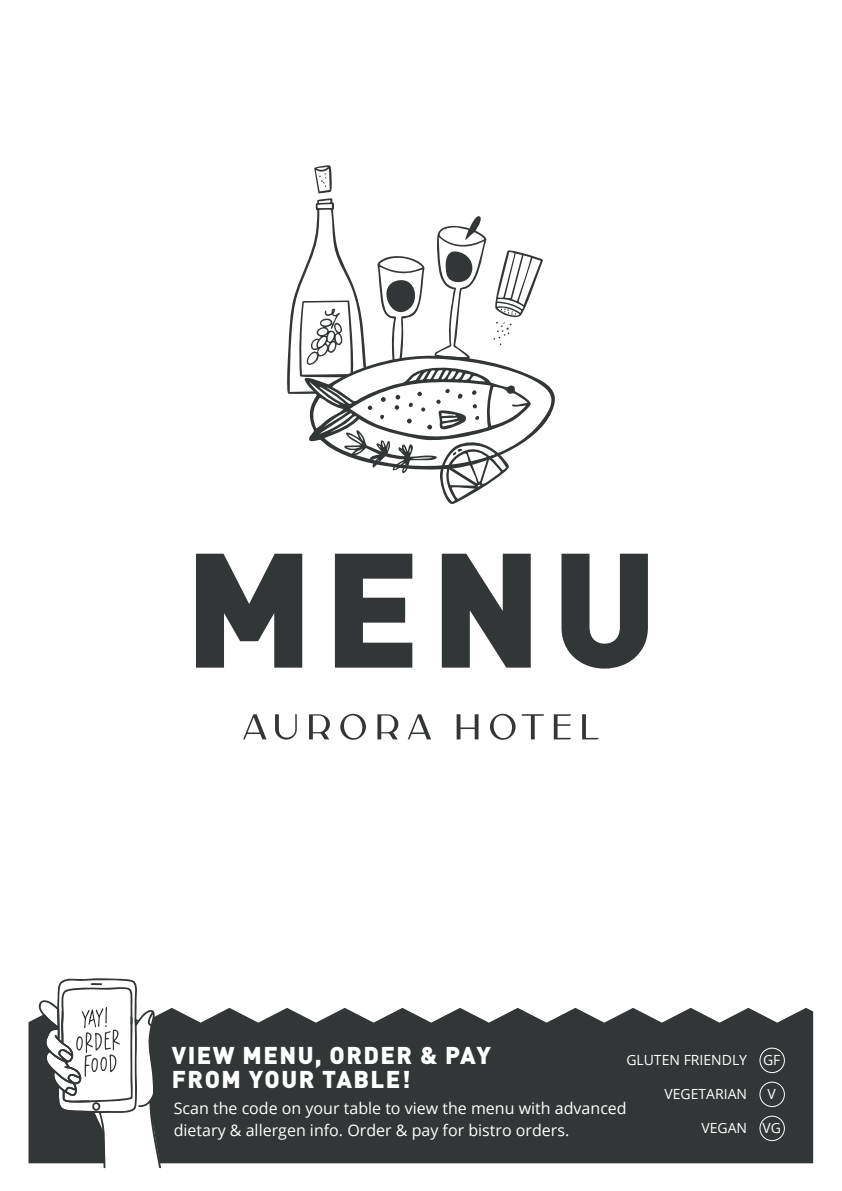
<style>
.page{position:relative;width:842px;height:1191px;background:#fff}
.page>*{position:absolute;margin:0;border:0;box-sizing:border-box;transform-origin:0 0}
.t1{font:900 160px "DIN Pro";color:#333636}
.t2{font:900 24px/24px "DIN Pro";letter-spacing:.06em;color:#fff}
.t3{font:16px/22px "Open Sans";color:#fff}
.t4{font:14px "Open Sans";color:#fff}
</style>
<div class="page">
<div style="left:29px;top:1007px;width:784px;height:156px;background:#333636"></div>
<svg style="left:243px;top:714px;width:23px;height:25px"></svg>
<svg style="left:275px;top:714px;width:22px;height:25px"></svg>
<svg style="left:309px;top:714px;width:21px;height:25px"></svg>
<svg style="left:340px;top:714px;width:26px;height:26px"></svg>
<svg style="left:377px;top:714px;width:21px;height:25px"></svg>
<svg style="left:408px;top:714px;width:23px;height:25px"></svg>
<svg style="left:457px;top:714px;width:21px;height:25px"></svg>
<svg style="left:490px;top:714px;width:26px;height:26px"></svg>
<svg style="left:522px;top:714px;width:22px;height:25px"></svg>
<svg style="left:554px;top:714px;width:17px;height:25px"></svg>
<svg style="left:582px;top:714px;width:17px;height:25px"></svg>
<svg style="left:287px;top:165px;width:268px;height:339px"></svg>
<div style="left:759px;top:1047px;width:26px;height:26px;border:1px solid #fff;border-radius:50%"></div>
<div style="left:759px;top:1081px;width:26px;height:26px;border:1px solid #fff;border-radius:50%"></div>
<div style="left:759px;top:1115px;width:26px;height:26px;border:1px solid #fff;border-radius:50%"></div>
<svg style="left:37px;top:978px;width:124px;height:190px"></svg>
<h1 class="t1" style="left:184px;top:501px;width:474px">MENU</h1>
<h2 class="t2" style="left:172px;top:1042px;width:321px">VIEW MENU, ORDER &amp; PAY<br>FROM YOUR TABLE!</h2>
<p class="t4" style="left:626px;top:1050px;width:122px">GLUTEN FRIENDLY</p>
<p class="t4" style="left:664px;top:1084px;width:84px">VEGETARIAN</p>
<p class="t4" style="left:701px;top:1118px;width:47px">VEGAN</p>
<p class="t3" style="left:174px;top:1096px;width:454px">Scan the code on your table to view the menu with advanced dietary &amp; allergen info. Order &amp; pay for bistro orders.</p>
<p class="t4" style="left:763px;top:1050px;width:19px">GF</p>
<p class="t4" style="left:767px;top:1084px;width:10px">V</p>
<p class="t4" style="left:762px;top:1118px;width:20px">VG</p>
</div>
